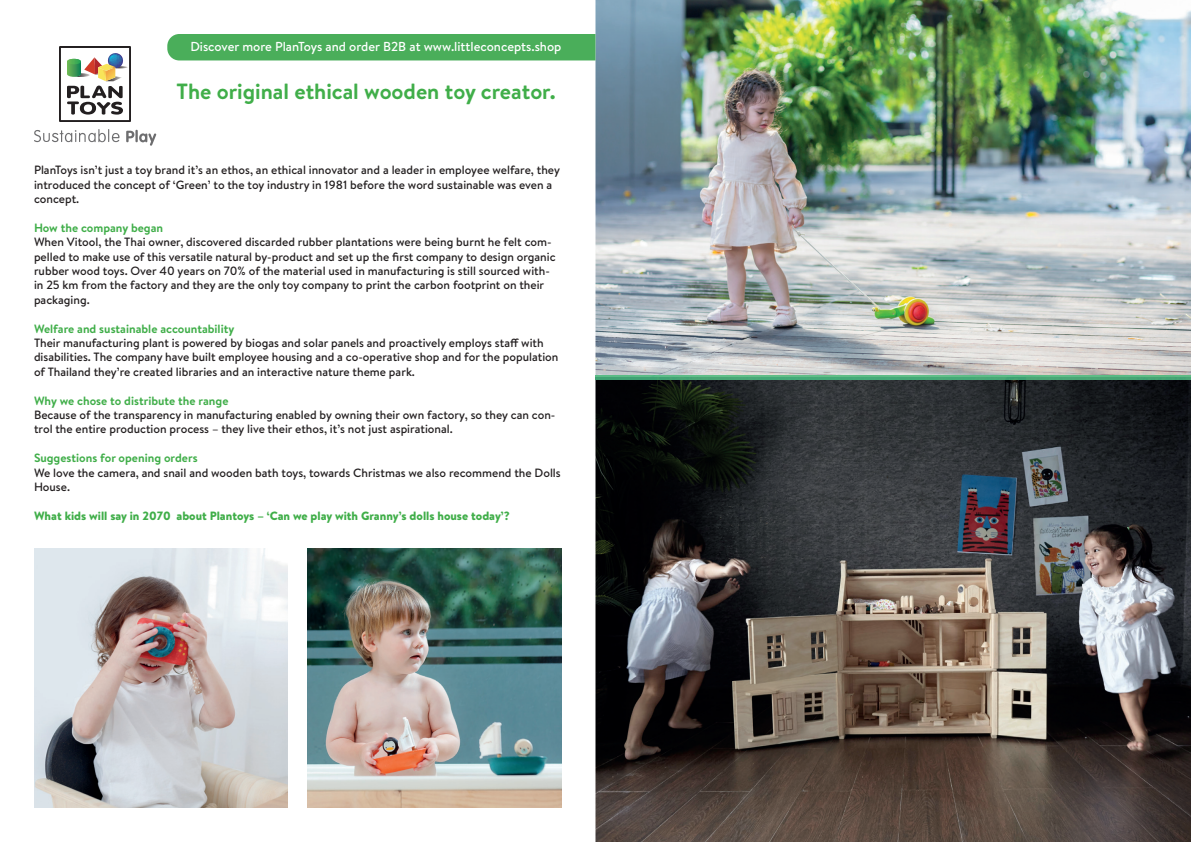
<style>
.page{position:relative;width:1191px;height:842px;background:#fff}
.page>*{position:absolute;margin:0;border:0;box-sizing:border-box;transform-origin:0 0}
.t1{font:700 22px "Brandon Text";color:#40ae49}
.t2{font:500 13px "Brandon Text";color:#fff}
.t3{font:500 12px/14.4px "Brandon Text";color:#231f20}
.t4{font:700 12px "Brandon Text";color:#40ae49}
.t5{font:900 12px "Brandon Text";color:#40ae49}
</style>
<div class="page">
<img style="left:595px;top:0;width:596px;height:842px">
<img style="left:308px;top:549px;width:253px;height:259px">
<img style="left:34px;top:549px;width:254px;height:259px">
<svg style="left:60px;top:47px;width:70px;height:74px"></svg>
<svg style="left:126px;top:130px;width:30px;height:16px"></svg>
<svg style="left:34px;top:129px;width:85px;height:13px"></svg>
<img style="left:595px;top:375px;width:596px;height:4px">
<div style="left:167px;top:34px;width:428px;height:26px;background:#4aae5a"></div>
<p class="t2" style="left:190px;top:37px;width:372px">Discover more PlanToys and order B2B at www.littleconcepts.shop</p>
<h1 class="t1" style="left:176px;top:76px;width:381px">The original ethical wooden toy creator.</h1>
<p class="t3" style="left:34px;top:163px;width:527px">PlanToys isn’t just a toy brand it’s an ethos, an ethical innovator and a leader in employee welfare, they introduced the concept of ‘Green’ to the toy industry in 1981 before the word sustainable was even a concept.</p>
<p class="t4" style="left:34px;top:219px;width:131px">How the company began</p>
<p class="t3" style="left:34px;top:235px;width:523px">When Vitool, the Thai owner, discovered discarded rubber plantations were being burnt he felt com&shy;pelled to make use of this versatile natural by-product and set up the first company to design organic rubber wood toys. Over 40 years on 70% of the material used in manufacturing is still sourced with&shy;in 25 km from the factory and they are the only toy company to print the carbon footprint on their packaging.</p>
<p class="t4" style="left:34px;top:320px;width:202px">Welfare and sustainable accountability</p>
<p class="t3" style="left:34px;top:335px;width:526px">Their manufacturing plant is powered by biogas and solar panels and proactively employs staff with disabilities. The company have built employee housing and a co-operative shop and for the population of Thailand they’re created libraries and an interactive nature theme park.</p>
<p class="t4" style="left:34px;top:392px;width:196px">Why we chose to distribute the range</p>
<p class="t3" style="left:34px;top:407px;width:523px">Because of the transparency in manufacturing enabled by owning their own factory, so they can con&shy;trol the entire production process – they live their ethos, it’s not just aspirational.</p>
<p class="t4" style="left:34px;top:450px;width:165px">Suggestions for opening orders</p>
<p class="t3" style="left:34px;top:465px;width:528px">We love the camera, and snail and wooden bath toys, towards Christmas we also recommend the Dolls<br>House.</p>
<p class="t5" style="left:34px;top:507px;width:477px">What kids will say in 2070 about Plantoys – ‘Can we play with Granny’s dolls house today’?</p>
</div>
